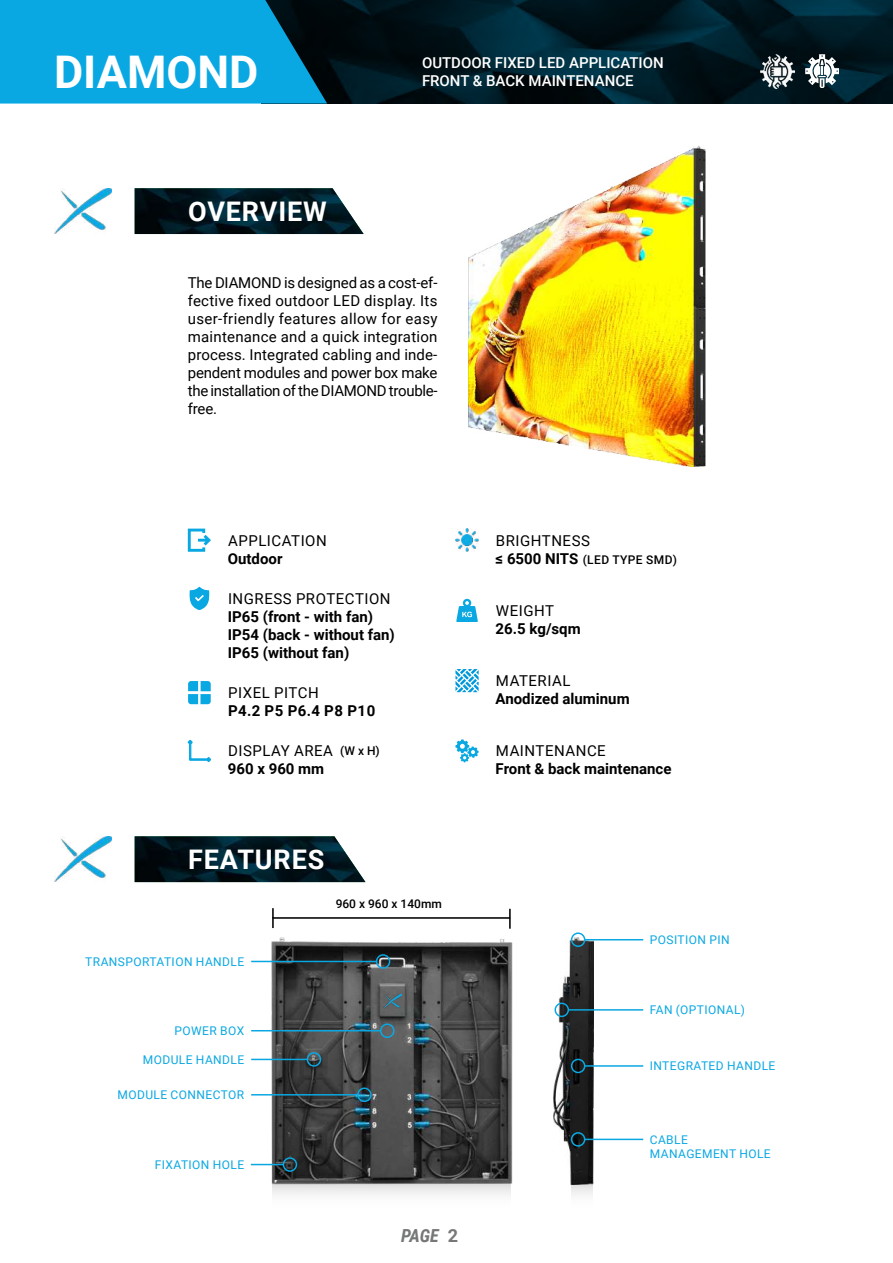
<style>
.page{position:relative;width:893px;height:1263px;background:#fff}
.page>*{position:absolute;margin:0;border:0;box-sizing:border-box;transform-origin:0 0}
.t1{font:700 45px "Roboto";color:#fff}
.t2{font:700 27px "Roboto";letter-spacing:.03em;color:#fff}
.t3{font:italic 700 18px "Roboto Condensed";color:#767778}
.t4{font:15px/18px "Roboto";letter-spacing:.035em;color:#000;text-align:justify}
.t5{font:700 15px/18px "Roboto";color:#000}
.t6{font:500 15px/18px "Roboto";color:#fff}
.t7{font:700 15px "Roboto";letter-spacing:.035em;color:#000}
.t8{font:12px/14.4px "Roboto";letter-spacing:.035em;color:#0aa8e2}
.t9{font:500 12px "Roboto";letter-spacing:.035em;color:#000}
.t10{font:500 12px "Roboto";color:#000}
.s1{font-family:"Roboto";font-style:normal;color:#787677}
.s2{font-weight:700;font-size:15px}
</style>
<div class="page">
<img style="left:327px;top:0;width:566px;height:104px">
<svg style="left:0;top:0;width:327px;height:104px;background:#0999cd"></svg>
<svg style="left:805px;top:54px;width:34px;height:34px"></svg>
<img style="left:761px;top:54px;width:33px;height:34px">
<hr style="left:272px;top:917px;width:238px;height:2px;background:#000">
<hr style="left:509px;top:909px;width:2px;height:20px;background:#000">
<hr style="left:272px;top:908px;width:2px;height:20px;background:#000">
<svg style="left:571px;top:1184px;width:22px;height:11px"></svg>
<svg style="left:273px;top:1184px;width:237px;height:11px"></svg>
<img style="left:270px;top:938px;width:242px;height:246px">
<img style="left:553px;top:938px;width:41px;height:246px">
<img style="left:383px;top:994px;width:18px;height:14px">
<div style="left:571px;top:1059px;width:14px;height:14px;border:2px solid #0aa8e2;border-radius:50%"></div>
<div style="left:554px;top:1002px;width:15px;height:15px;border:2px solid #0aa8e2;border-radius:50%"></div>
<div style="left:571px;top:932px;width:14px;height:15px;border:2px solid #0aa8e2;border-radius:50%"></div>
<div style="left:571px;top:1132px;width:14px;height:15px;border:2px solid #0aa8e2;border-radius:50%"></div>
<div style="left:357px;top:1087px;width:15px;height:15px;border:2px solid #0aa8e2;border-radius:50%"></div>
<div style="left:307px;top:1052px;width:14px;height:15px;border:2px solid #0aa8e2;border-radius:50%"></div>
<div style="left:380px;top:1023px;width:15px;height:15px;border:2px solid #0aa8e2;border-radius:50%"></div>
<div style="left:283px;top:1157px;width:14px;height:15px;border:2px solid #0aa8e2;border-radius:50%"></div>
<div style="left:376px;top:954px;width:14px;height:15px;border:2px solid #0aa8e2;border-radius:50%"></div>
<hr style="left:584px;top:1065px;width:59px;height:2px;background:#0aa8e2">
<hr style="left:568px;top:1009px;width:75px;height:1px;background:#0aa8e2">
<hr style="left:584px;top:939px;width:59px;height:1px;background:#0aa8e2">
<hr style="left:584px;top:1138px;width:59px;height:2px;background:#0aa8e2">
<hr style="left:251px;top:1094px;width:107px;height:1px;background:#0aa8e2">
<hr style="left:251px;top:1059px;width:57px;height:1px;background:#0aa8e2">
<hr style="left:251px;top:1030px;width:129px;height:1px;background:#0aa8e2">
<hr style="left:251px;top:1164px;width:33px;height:1px;background:#0aa8e2">
<hr style="left:251px;top:961px;width:126px;height:1px;background:#0aa8e2">
<img style="left:135px;top:836px;width:230px;height:46px">
<img style="left:135px;top:188px;width:229px;height:46px">
<img style="left:54px;top:836px;width:58px;height:46px">
<img style="left:54px;top:188px;width:58px;height:46px">
<svg style="left:189px;top:587px;width:20px;height:23px"></svg>
<svg style="left:188px;top:681px;width:23px;height:23px"></svg>
<svg style="left:188px;top:529px;width:23px;height:23px"></svg>
<svg style="left:455px;top:669px;width:24px;height:23px"></svg>
<svg style="left:455px;top:739px;width:24px;height:23px"></svg>
<svg style="left:456px;top:599px;width:22px;height:23px"></svg>
<svg style="left:188px;top:739px;width:23px;height:23px"></svg>
<img style="left:455px;top:529px;width:24px;height:23px">
<img style="left:468px;top:145px;width:237px;height:322px">
<h1 class="t1" style="left:54px;top:40px;width:206px">DIAMOND</h1>
<p class="t6" style="left:422px;top:53px;width:243px">OUTDOOR FIXED LED APPLICATION<br>FRONT &amp; BACK MAINTENANCE</p>
<h2 class="t2" style="left:188px;top:193px;width:140px">OVERVIEW</h2>
<p class="t4" style="left:188px;top:273px;width:251px">The DIAMOND is designed as a cost-ef&shy;fective fixed outdoor LED display. Its user-friendly features allow for easy maintenance and a quick integration process. Integrated cabling and inde&shy;pendent modules and power box make the installation of the DIAMOND trouble&shy;free.</p>
<p class="t4" style="left:228px;top:531px;width:100px">APPLICATION</p>
<p class="t5" style="left:228px;top:549px;width:56px">Outdoor</p>
<p class="t4" style="left:228px;top:589px;width:164px">INGRESS PROTECTION</p>
<p class="t5" style="left:228px;top:607px;width:169px">IP65 (front - with fan)<br>IP54 (back - without fan)<br>IP65 (without fan)</p>
<p class="t4" style="left:228px;top:683px;width:92px">PIXEL PITCH</p>
<p class="t7" style="left:228px;top:700px;width:149px">P4.2 P5 P6.4 P8 P10</p>
<p class="t4" style="left:228px;top:741px;width:106px">DISPLAY AREA</p>
<p class="t5" style="left:228px;top:759px;width:98px">960 x 960 mm</p>
<p class="t10" style="left:340px;top:743px;width:41px">(W x H)</p>
<h2 class="t2" style="left:188px;top:841px;width:138px">FEATURES</h2>
<p class="t8" style="left:85px;top:954px;width:160px">TRANSPORTATION HANDLE</p>
<p class="t8" style="left:175px;top:1023px;width:71px">POWER BOX</p>
<p class="t8" style="left:143px;top:1052px;width:103px">MODULE HANDLE</p>
<p class="t8" style="left:117px;top:1087px;width:128px">MODULE CONNECTOR</p>
<p class="t8" style="left:155px;top:1157px;width:91px">FIXATION HOLE</p>
<p class="t10" style="left:336px;top:895px;width:108px">960 x 960 x 140mm</p>
<p class="t3" style="left:401px;top:1223px;width:59px">PAGE <span class="s1">2</span></p>
<p class="t4" style="left:496px;top:531px;width:96px">BRIGHTNESS</p>
<p class="t9" style="left:496px;top:551px;width:183px"><span class="s2">≤ 6500 NITS</span> (LED TYPE SMD)</p>
<p class="t4" style="left:496px;top:601px;width:60px">WEIGHT</p>
<p class="t5" style="left:496px;top:619px;width:87px">26.5 kg/sqm</p>
<p class="t4" style="left:496px;top:671px;width:76px">MATERIAL</p>
<p class="t5" style="left:496px;top:689px;width:136px">Anodized aluminum</p>
<p class="t4" style="left:496px;top:741px;width:111px">MAINTENANCE</p>
<p class="t5" style="left:496px;top:759px;width:177px">Front &amp; back maintenance</p>
<p class="t8" style="left:650px;top:932px;width:81px">POSITION PIN</p>
<p class="t8" style="left:650px;top:1002px;width:97px">FAN (OPTIONAL)</p>
<p class="t8" style="left:650px;top:1058px;width:127px">INTEGRATED HANDLE</p>
<p class="t8" style="left:650px;top:1132px;width:122px">CABLE<br>MANAGEMENT HOLE</p>
</div>
